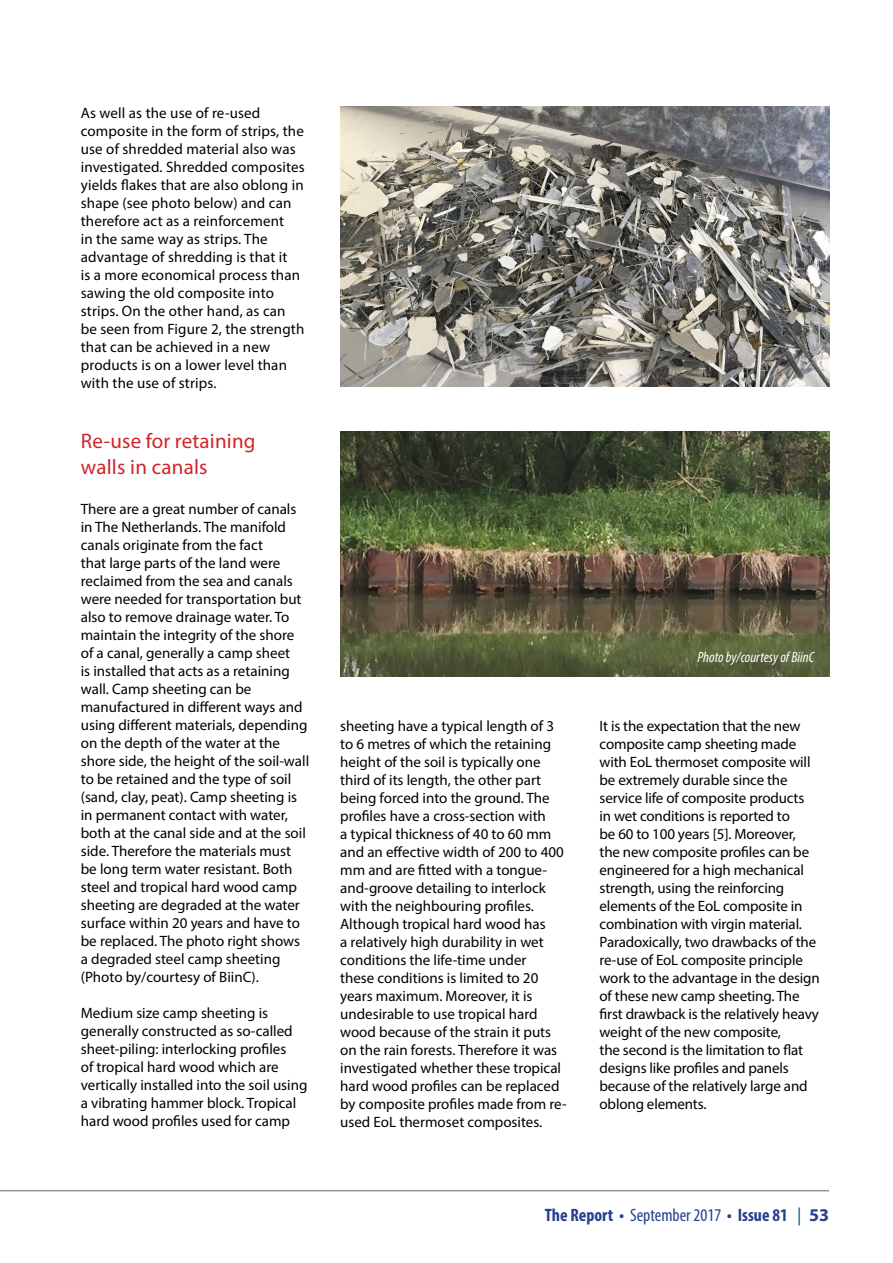
<style>
.page{position:relative;width:893px;height:1263px;background:#fff}
.page>*{position:absolute;margin:0;border:0;box-sizing:border-box;transform-origin:0 0}
.t1{font:21px/25.2px "Myriad Pro";letter-spacing:.01em;color:#d2232a}
.t2{font:700 condensed 18px "Myriad Pro";color:#25408f}
.t3{font:15px/18px "Myriad Pro";color:#000}
.t4{font:italic condensed 15px "Myriad Pro";color:#fff}
.s1{font-weight:400}
.s2{font-weight:400;font-stretch:normal}
.s3{font-stretch:normal}
</style>
<div class="page">
<hr style="left:0;top:1190px;width:829px;height:1px;background:#939598">
<img style="left:340px;top:106px;width:489px;height:281px">
<img style="left:340px;top:432px;width:489px;height:245px">
<p class="t3" style="left:81px;top:103px;width:225px">As well as the use of re-used composite in the form of strips, the use of shredded material also was investigated. Shredded composites yields flakes that are also oblong in shape (see photo below) and can therefore act as a reinforcement<br>in the same way as strips. The advantage of shredding is that it<br>is a more economical process than sawing the old composite into strips. On the other hand, as can be seen from Figure 2, the strength that can be achieved in a new products is on a lower level than with the use of strips.</p>
<h1 class="t1" style="left:81px;top:428px;width:176px">Re-use for retaining walls in canals</h1>
<p class="t3" style="left:81px;top:499px;width:230px">There are a great number of canals in The Netherlands. The manifold canals originate from the fact<br>that large parts of the land were reclaimed from the sea and canals were needed for transportation but also to remove drainage water. To maintain the integrity of the shore of a canal, generally a camp sheet<br>is installed that acts as a retaining wall. Camp sheeting can be manufactured in different ways and using different materials, depending on the depth of the water at the shore side, the height of the soil-wall to be retained and the type of soil (sand, clay, peat). Camp sheeting is in permanent contact with water, both at the canal side and at the soil side. Therefore the materials must be long term water resistant. Both steel and tropical hard wood camp sheeting are degraded at the water surface within 20 years and have to be replaced. The photo right shows a degraded steel camp sheeting (Photo by/courtesy of BiinC).</p>
<p class="t3" style="left:81px;top:1003px;width:228px">Medium size camp sheeting is generally constructed as so-called sheet-piling: interlocking profiles<br>of tropical hard wood which are vertically installed into the soil using a vibrating hammer block. Tropical hard wood profiles used for camp</p>
<p class="t4" style="left:697px;top:648px;width:118px">Photo by/courtesy of BiinC</p>
<p class="t3" style="left:340px;top:717px;width:228px">sheeting have a typical length of 3 to 6 metres of which the retaining height of the soil is typically one third of its length, the other part being forced into the ground. The profiles have a cross-section with<br>a typical thickness of 40 to 60 mm and an effective width of 200 to 400 mm and are fitted with a tongue&shy;and-groove detailing to interlock with the neighbouring profiles.<br>Although tropical hard wood has<br>a relatively high durability in wet conditions the life-time under<br>these conditions is limited to 20 years maximum. Moreover, it is undesirable to use tropical hard wood because of the strain it puts on the rain forests. Therefore it was investigated whether these tropical hard wood profiles can be replaced by composite profiles made from re&shy;used EoL thermoset composites.</p>
<p class="t3" style="left:600px;top:717px;width:222px">It is the expectation that the new composite camp sheeting made with EoL thermoset composite will be extremely durable since the service life of composite products in wet conditions is reported to<br>be 60 to 100 years [5]. Moreover, the new composite profiles can be engineered for a high mechanical strength, using the reinforcing elements of the EoL composite in combination with virgin material.<br>Paradoxically, two drawbacks of the re-use of EoL composite principle work to the advantage in the design of these new camp sheeting. The first drawback is the relatively heavy weight of the new composite,<br>the second is the limitation to flat designs like profiles and panels because of the relatively large and oblong elements.</p>
<p class="t2" style="left:545px;top:1204px;width:286px">The Report • <span class="s1">September 2017</span> • Issue 81 <span class="s2">|</span> <span class="s3">53</span></p>
</div>
